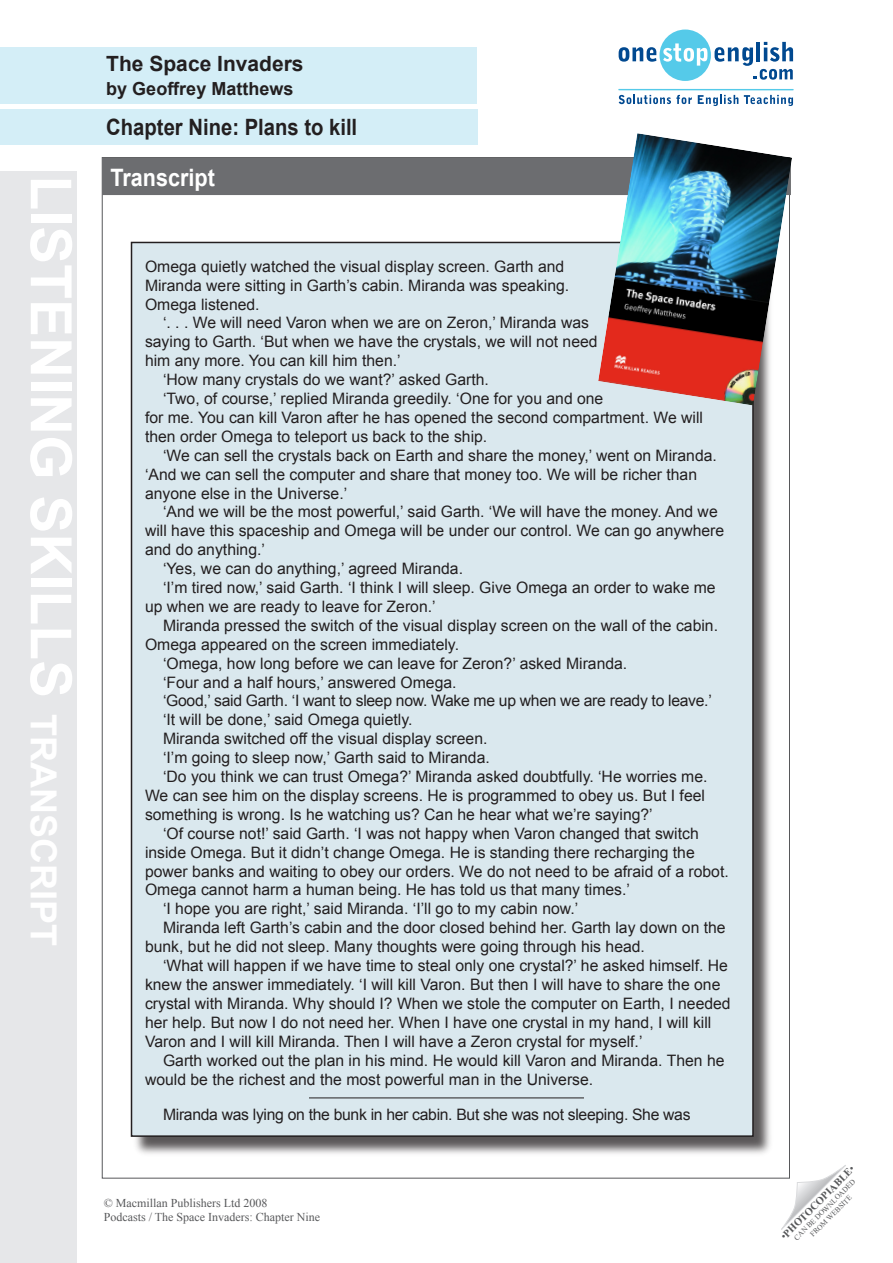
<style>
.page{position:relative;width:893px;height:1263px;background:#fff}
.page>*{position:absolute;margin:0;border:0;box-sizing:border-box;transform-origin:0 0}
.t1{font:700 57px "Arial";color:#fff}
.A_head{font:700 24px "Arial";color:#fff;scale:.9 1}
.Title_in_blue_box{font:700 22.5px "Arial";color:#231f20;scale:.9 1}
.Title_in_blue_box-2{font:700 21px "Arial";color:#231f20}
.Author_in_blue_box{font:700 18px "Arial";color:#231f20}
.body_text{font:15.75px/18.9px "Arial";color:#231f20}
.body_text-2{font:15.75px "Arial";letter-spacing:-.02em;color:#231f20}
.t2{font:12px "Times New Roman";color:#57585a}
.t3{font:700 10.5px "Times New Roman";color:#57585a}
.t4{font:7.5px "Times New Roman";color:#57585a}
.s1{font-size:36px}
.s2{font-weight:400}
</style>
<div class="page">
<svg style="left:619px;top:30px;width:174px;height:51px"></svg>
<svg style="left:619px;top:95px;width:73px;height:9px"></svg>
<svg style="left:698px;top:95px;width:40px;height:11px"></svg>
<svg style="left:744px;top:95px;width:49px;height:11px"></svg>
<hr style="left:619px;top:89px;width:174px;height:1px;background:#55cae9">
<div style="left:0;top:171px;width:77px;height:1092px;background:#e6e7e9"></div>
<div style="left:102px;top:158px;width:689px;height:37px;background:#6c6d70"></div>
<div style="left:132px;top:243px;width:642px;height:914px;background:#231f20;opacity:.75"></div>
<div style="left:131px;top:242px;width:622px;height:894px;background:#dae8ee"></div>
<div style="left:0;top:47px;width:476px;height:57px;background:#d4eef7"></div>
<div style="left:0;top:109px;width:478px;height:35px;background:#d4eef7"></div>
<img style="left:598px;top:133px;width:194px;height:272px">
<svg style="left:781px;top:1165px;width:65px;height:65px"></svg>
<hr style="left:309px;top:1097px;width:275px;height:1px;background:#231f20">
<p class="t1" style="left:88px;top:175px;width:769px;rotate:90deg">LISTENING SKILLS <span class="s1">transcript</span></p>
<p class="Title_in_blue_box-2" style="left:106px;top:50px;width:199px">The Space Invaders</p>
<p class="Author_in_blue_box" style="left:106px;top:77px;width:189px">by Geoffrey Matthews</p>
<p class="Title_in_blue_box" style="left:106px;top:112px;width:280px">Chapter Nine: Plans to kill</p>
<p class="A_head" style="left:111px;top:162px;width:118px">Transcript</p>
<p class="body_text" style="left:145px;top:257px;width:426px">Omega quietly watched the visual display screen. Garth and<br>Miranda were sitting in Garth’s cabin. Miranda was speaking.<br>Omega listened.</p>
<p class="body_text" style="left:145px;top:314px;width:454px;text-indent:18px">‘. . . We will need Varon when we are on Zeron,’ Miranda was saying to Garth. ‘But when we have the crystals, we will not need him any more. You can kill him then.’</p>
<p class="body_text" style="left:163px;top:370px;width:327px">‘How many crystals do we want?’ asked Garth.</p>
<p class="body_text" style="left:145px;top:389px;width:559px;text-indent:18px">‘Two, of course,’ replied Miranda greedily. ‘One for you and one<br>for me. You can kill Varon after he has opened the second compartment. We will then order Omega to teleport us back to the ship.</p>
<p class="body_text" style="left:145px;top:446px;width:573px;text-indent:18px">‘We can sell the crystals back on Earth and share the money,’ went on Miranda. ‘And we can sell the computer and share that money too. We will be richer than anyone else in the Universe.’</p>
<p class="body_text" style="left:145px;top:503px;width:581px;text-indent:18px">‘And we will be the most powerful,’ said Garth. ‘We will have the money. And we will have this spaceship and Omega will be under our control. We can go anywhere and do anything.’</p>
<p class="body_text" style="left:163px;top:559px;width:302px">‘Yes, we can do anything,’ agreed Miranda.</p>
<p class="body_text" style="left:145px;top:578px;width:572px;text-indent:18px">‘I’m tired now,’ said Garth. ‘I think I will sleep. Give Omega an order to wake me up when we are ready to leave for Zeron.’</p>
<p class="body_text" style="left:145px;top:616px;width:575px;text-indent:18px">Miranda pressed the switch of the visual display screen on the wall of the cabin.<br>Omega appeared on the screen immediately.</p>
<p class="body_text" style="left:163px;top:654px;width:466px">‘Omega, how long before we can leave for Zeron?’ asked Miranda.</p>
<p class="body_text" style="left:163px;top:673px;width:295px">‘Four and a half hours,’ answered Omega.</p>
<p class="body_text-2" style="left:163px;top:691px;width:550px">‘Good,’ said Garth. ‘I want to sleep now. Wake me up when we are ready to leave.’</p>
<p class="body_text" style="left:163px;top:710px;width:251px">‘It will be done,’ said Omega quietly.</p>
<p class="body_text" style="left:163px;top:729px;width:326px">Miranda switched off the visual display screen.</p>
<p class="body_text" style="left:163px;top:748px;width:328px">‘I’m going to sleep now,’ Garth said to Miranda.</p>
<p class="body_text" style="left:145px;top:767px;width:564px;text-indent:18px">‘Do you think we can trust Omega?’ Miranda asked doubtfully. ‘He worries me.<br>We can see him on the display screens. He is programmed to obey us. But I feel something is wrong. Is he watching us? Can he hear what we’re saying?’</p>
<p class="body_text" style="left:145px;top:824px;width:585px;text-indent:18px">‘Of course not!’ said Garth. ‘I was not happy when Varon changed that switch inside Omega. But it didn’t change Omega. He is standing there recharging the power banks and waiting to obey our orders. We do not need to be afraid of a robot.<br>Omega cannot harm a human being. He has told us that many times.’</p>
<p class="body_text" style="left:163px;top:899px;width:417px">‘I hope you are right,’ said Miranda. ‘I’ll go to my cabin now.’</p>
<p class="body_text" style="left:145px;top:918px;width:582px;text-indent:18px">Miranda left Garth’s cabin and the door closed behind her. Garth lay down on the bunk, but he did not sleep. Many thoughts were going through his head.</p>
<p class="body_text" style="left:145px;top:956px;width:587px;text-indent:18px">‘What will happen if we have time to steal only one crystal?’ he asked himself. He knew the answer immediately. ‘I will kill Varon. But then I will have to share the one crystal with Miranda. Why should I? When we stole the computer on Earth, I needed her help. But now I do not need her. When I have one crystal in my hand, I will kill Varon and I will kill Miranda. Then I will have a Zeron crystal for myself.’</p>
<p class="body_text" style="left:145px;top:1051px;width:581px;text-indent:18px">Garth worked out the plan in his mind. He would kill Varon and Miranda. Then he would be the richest and the most powerful man in the Universe.</p>
<p class="body_text-2" style="left:163px;top:1104px;width:529px">Miranda was lying on the bunk in her cabin. But she was not sleeping. She was</p>
<p class="t2" style="left:104px;top:1195px;width:165px">© Macmillan Publishers Ltd 2008</p>
<p class="t2" style="left:104px;top:1209px;width:218px">Podcasts / The Space Invaders: Chapter Nine</p>
<p class="t3" style="left:777px;top:1233px;width:101px;rotate:-45deg"><span class="s2">•</span>PHOTOCOPIABLE<span class="s2">•</span></p>
<p class="t4" style="left:792px;top:1235px;width:85px;rotate:-45deg">CAN BE DOWNLOADED</p>
<p class="t4" style="left:808px;top:1232px;width:57px;rotate:-45deg">FROM WEBSITE</p>
</div>
